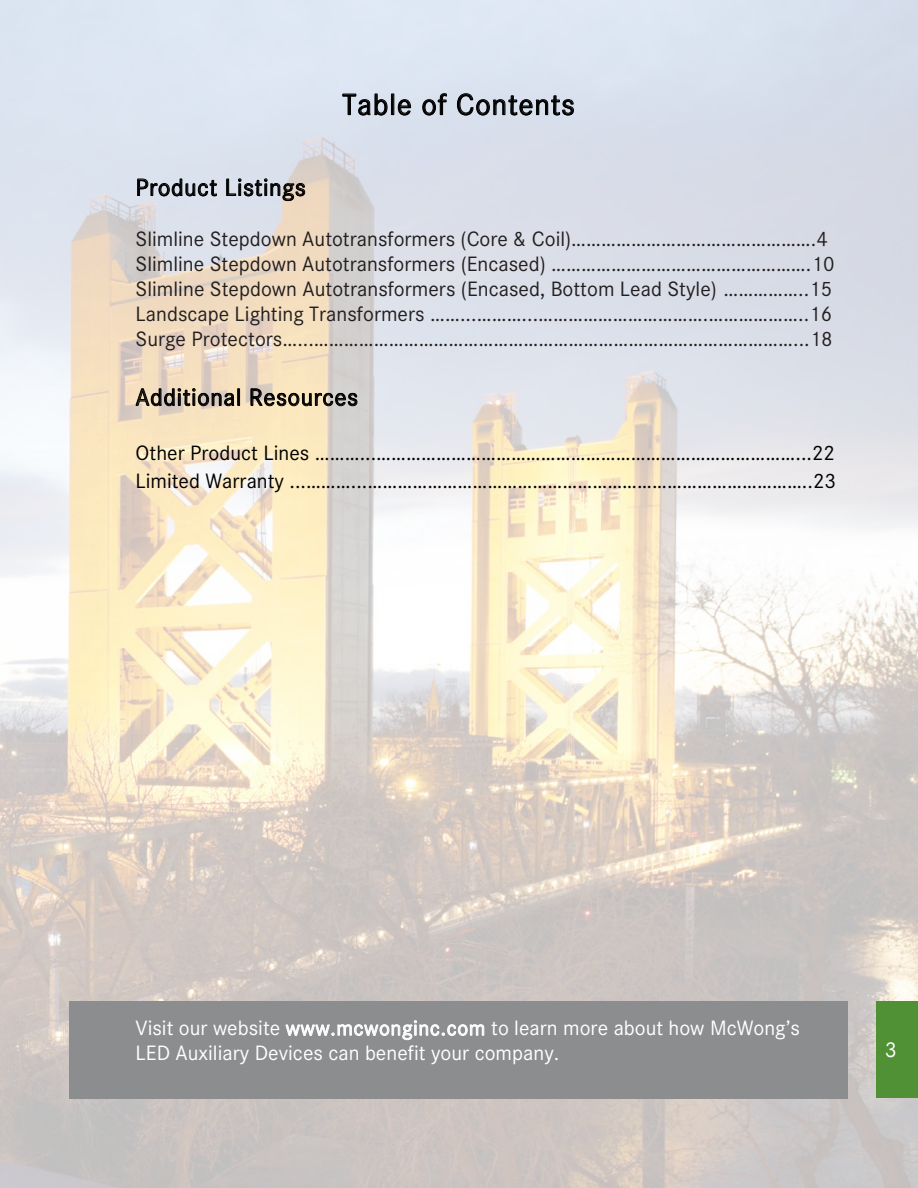
<style>
.page{position:relative;width:918px;height:1188px;background:#fff}
.page>*{position:absolute;margin:0;border:0;box-sizing:border-box;transform-origin:0 0}
.t1{font:30.9px "Corporate S";letter-spacing:.025em;color:#000}
.t2{font:24.75px "Corporate S";letter-spacing:.025em;color:#000}
.t3{font:21.6px/24.8px "Corporate S";color:#231f20}
.t4{font:21.6px/28.7px "Corporate S";color:#000}
.t5{font:21.6px/24.8px "Corporate S";color:#fff}
.t6{font:21px "Corporate SBQ";color:#fff}
.s1{color:#231f20}
</style>
<div class="page">
<div style="left:0;top:0;width:918px;height:1188px;background:#fff;opacity:.75"></div>
<div style="left:70px;top:1001px;width:778px;height:97px;background:#8b8d8e"></div>
<svg style="left:285px;top:1020px;width:199px;height:20px"></svg>
<svg style="left:137px;top:178px;width:80px;height:53px;background:#c5cad2"></svg>
<svg style="left:226px;top:179px;width:79px;height:52px;background:#c7c5c7"></svg>
<svg style="left:135px;top:388px;width:105px;height:53px;background:#d9c7ab"></svg>
<svg style="left:251px;top:388px;width:106px;height:18px;background:#a69c8b"></svg>
<svg style="left:342px;top:93px;width:46px;height:23px"></svg>
<div style="left:391px;top:94px;width:3px;height:21px;border:1px solid #000"></div>
<svg style="left:398px;top:99px;width:13px;height:17px"></svg>
<svg style="left:422px;top:93px;width:25px;height:23px"></svg>
<svg style="left:457px;top:93px;width:117px;height:67px;background:#c7cdd9"></svg>
<div style="left:876px;top:1001px;width:42px;height:97px;background:#519136"></div>
<h1 class="t1" style="left:342px;top:87px;width:234px">Table of Contents</h1>
<p class="t2" style="left:136px;top:173px;width:172px">Product Listings</p>
<p class="t3" style="left:136px;top:227px;width:700px">Slimline Stepdown Autotransformers (Core &amp; Coil)………………………………………….4<br>Slimline Stepdown Autotransformers (Encased) …………………………………………….10</p>
<p class="t3" style="left:136px;top:301px;width:698px">Landscape Lighting Transformers ……...………...…………………………….………………..16</p>
<p class="t3" style="left:136px;top:276px;width:698px">Slimline Stepdown Autotransformers (Encased, Bottom Lead Style) ……………..15</p>
<p class="t3" style="left:136px;top:326px;width:699px">Surge Protectors…...……………………………………………………………………………………...18</p>
<p class="t2" style="left:136px;top:383px;width:224px"><span class="s1">A</span>dditional Resources</p>
<p class="t4" style="left:136px;top:438px;width:702px">Other Product Lines ………...…………………………………………………………………………...22<br>Limited Warranty ...………...……………………………………………………………………………..23</p>
<p class="t5" style="left:136px;top:1016px;width:666px">Visit our website www.mcwonginc.com to learn more about how McWong’s<br>LED Auxiliary Devices can benefit your company.</p>
<p class="t6" style="left:885px;top:1037px;width:13px">3</p>
</div>
